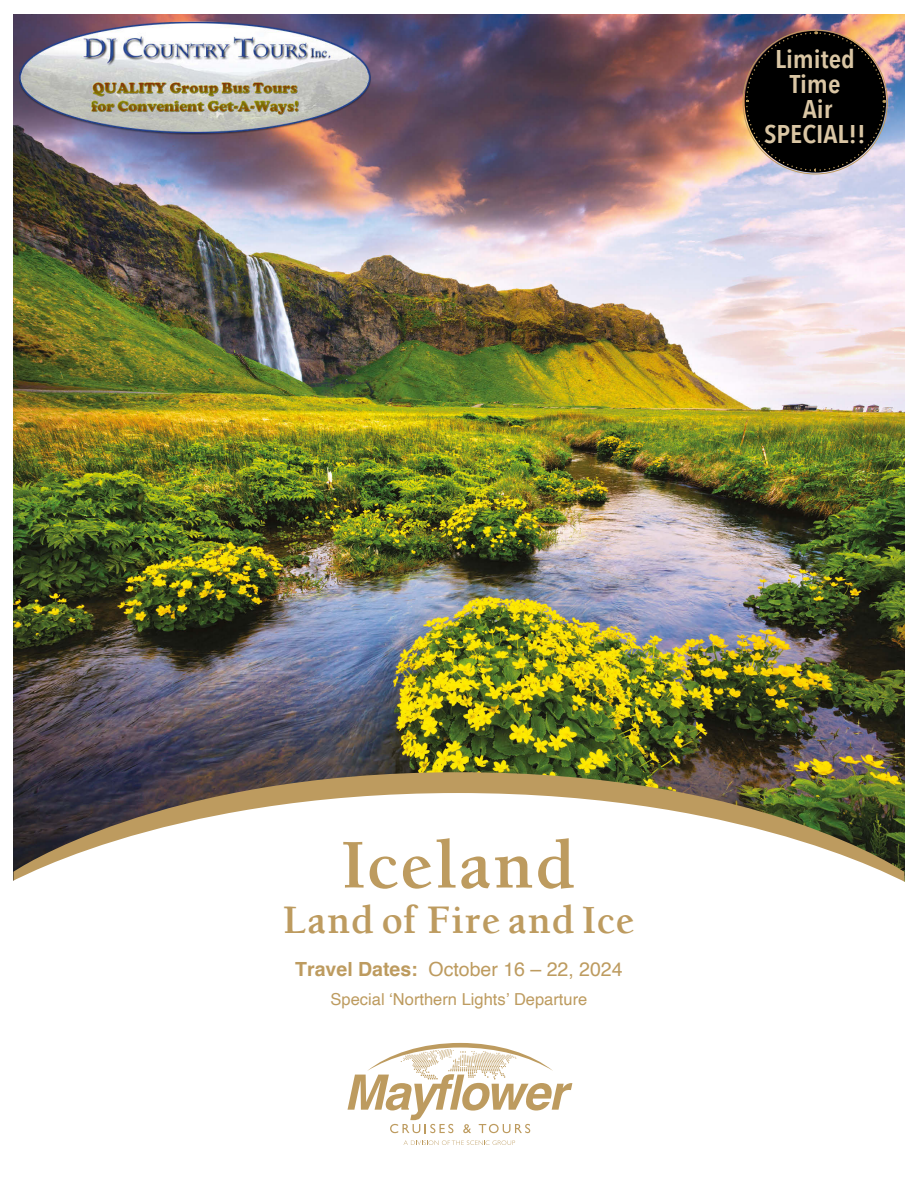
<style>
.page{position:relative;width:918px;height:1188px;background:#fff}
.page>*{position:absolute;margin:0;border:0;box-sizing:border-box;transform-origin:0 0}
.t1{font:700 63px "Berkeley Oldstyle";color:#bd9b5f}
.t2{font:700 36px "Berkeley Oldstyle";color:#bd9b5f}
.t3{font:600 25.65px/25.2px "Avenir Next Condensed";color:#dac6a4;text-align:center;scale:1.09 1}
.t4{font:19.5px "Helvetica";color:#bd9b5f}
.t5{font:16.5px "Helvetica";color:#bd9b5f}
.s1{font-weight:700}
</style>
<div class="page">
<img style="left:14px;top:14px;width:890px;height:758px">
<img style="left:14px;top:772px;width:890px;height:21px">
<svg style="left:13px;top:793px;width:892px;height:352px"></svg>
<svg style="left:348px;top:1043px;width:224px;height:90px"></svg>
<svg style="left:404px;top:1140px;width:111px;height:5px"></svg>
<img style="left:15px;top:15px;width:358px;height:123px">
<svg style="left:744px;top:30px;width:143px;height:143px;background:#2e2726"></svg>
<h3 class="t3" style="left:775px;top:45px;width:75px">Limited</h3>
<h3 class="t3" style="left:764px;top:70px;width:95px">Time<br>Air<br>SPECIAL!!</h3>
<p class="t1" style="left:341px;top:827px;width:237px">Iceland</p>
<p class="t2" style="left:283px;top:898px;width:354px">Land of Fire and Ice</p>
<p class="t4" style="left:295px;top:955px;width:329px"><span class="s1">Travel Dates:</span> October 16 – 22, 2024</p>
<p class="t5" style="left:331px;top:986px;width:258px">Special ‘Northern Lights’ Departure</p>
</div>
